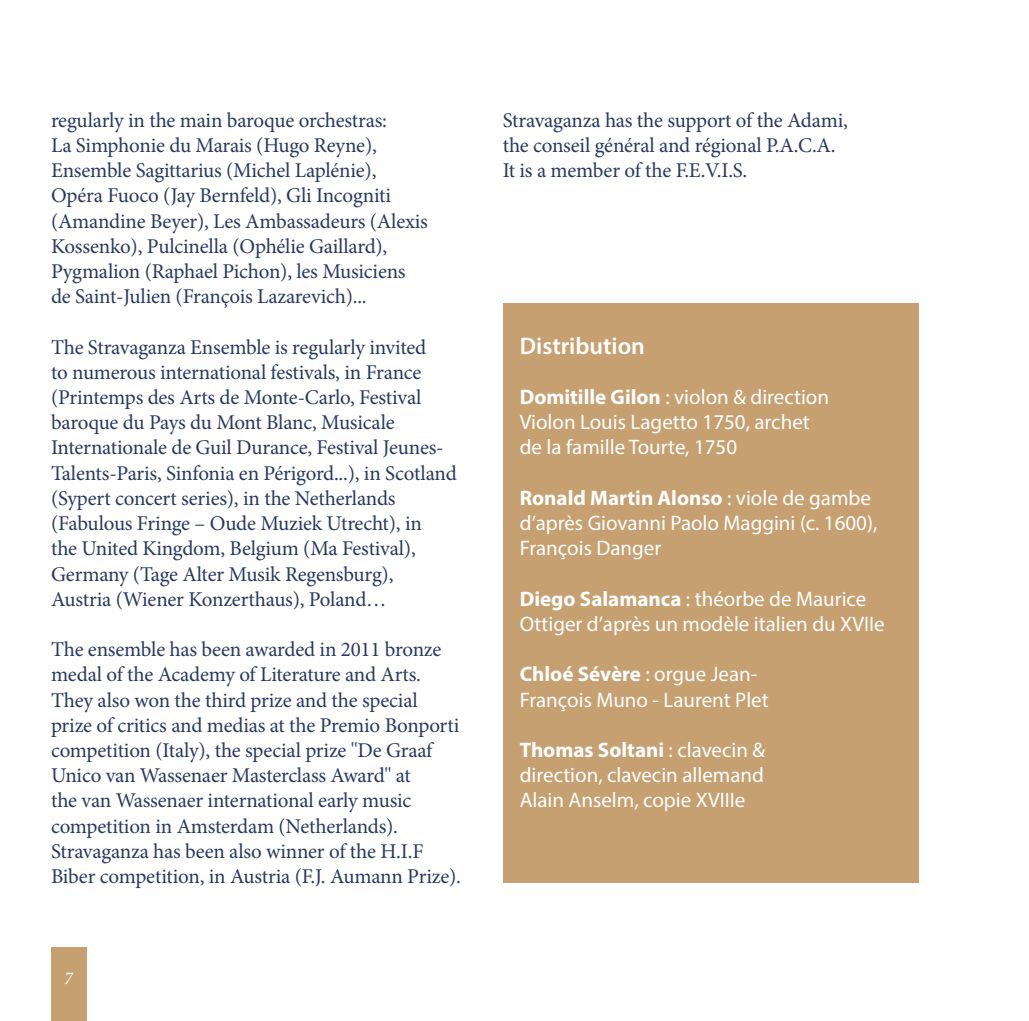
<style>
.page{position:relative;width:1029px;height:1021px;background:#fff}
.page>*{position:absolute;margin:0;border:0;box-sizing:border-box;transform-origin:0 0}
.Grille_de_base_-_Let{font:600 24px "Myriad Pro";color:#fff}
.Grille_de_base_-_Ali{font:21px/25.2px "Minion Pro";letter-spacing:-.01em;color:#2a3860}
.Grille_de_base_-_Let-2{font:21px/25.2px "Myriad Pro";color:#fff}
.t1{font:italic 18px "Minion Pro";color:#fff}
.s1{font-weight:700}
</style>
<div class="page">
<div style="left:51px;top:947px;width:35px;height:73px;background:#c6a071"></div>
<div style="left:503px;top:303px;width:415px;height:580px;background:#c6a071"></div>
<p class="Grille_de_base_-_Ali" style="left:51px;top:107px;width:378px">regularly in the main baroque orchestras:<br>La Simphonie du Marais (Hugo Reyne), Ensemble Sagittarius (Michel Laplénie), Opéra Fuoco (Jay Bernfeld), Gli Incogniti (Amandine Beyer), Les Ambassadeurs (Alexis Kossenko), Pulcinella (Ophélie Gaillard), Pygmalion (Raphael Pichon), les Musiciens de Saint-Julien (François Lazarevich)...</p>
<p class="Grille_de_base_-_Ali" style="left:51px;top:334px;width:407px">The Stravaganza Ensemble is regularly invited<br>to numerous international festivals, in France (Printemps des Arts de Monte-Carlo, Festival baroque du Pays du Mont Blanc, Musicale Internationale de Guil Durance, Festival Jeunes-Talents-Paris, Sinfonia en Périgord...), in Scotland (Sypert concert series), in the Netherlands (Fabulous Fringe – Oude Muziek Utrecht), in<br>the United Kingdom, Belgium (Ma Festival), Germany (Tage Alter Musik Regensburg), Austria (Wiener Konzerthaus), Poland…</p>
<p class="Grille_de_base_-_Ali" style="left:51px;top:637px;width:411px">The ensemble has been awarded in 2011 bronze medal of the Academy of Literature and Arts.<br>They also won the third prize and the special prize of critics and medias at the Premio Bonporti competition (Italy), the special prize ''De Graaf Unico van Wassenaer Masterclass Award'' at<br>the van Wassenaer international early music competition in Amsterdam (Netherlands).<br>Stravaganza has been also winner of the H.I.F Biber competition, in Austria (F.J. Aumann Prize).</p>
<p class="t1" style="left:64px;top:965px;width:10px">7</p>
<p class="Grille_de_base_-_Ali" style="left:503px;top:107px;width:347px">Stravaganza has the support of the Adami, the conseil général and régional P.A.C.A.<br>It is a member of the F.E.V.I.S.</p>
<p class="Grille_de_base_-_Let" style="left:520px;top:330px;width:127px">Distribution</p>
<p class="Grille_de_base_-_Let-2" style="left:520px;top:384px;width:311px"><span class="s1">Domitille Gilon</span> : violon &amp; direction<br>Violon Louis Lagetto 1750, archet de la famille Tourte, 1750</p>
<p class="Grille_de_base_-_Let-2" style="left:520px;top:485px;width:359px"><span class="s1">Ronald Martin Alonso</span> : viole de gambe d’après Giovanni Paolo Maggini (c. 1600),<br>François Danger</p>
<p class="Grille_de_base_-_Let-2" style="left:520px;top:585px;width:366px"><span class="s1">Diego Salamanca</span> : théorbe de Maurice<br>Ottiger d’après un modèle italien du XVIIe</p>
<p class="Grille_de_base_-_Let-2" style="left:520px;top:661px;width:251px"><span class="s1">Chloé Sévère</span> : orgue Jean-<br>François Muno - Laurent Plet</p>
<p class="Grille_de_base_-_Let-2" style="left:520px;top:737px;width:247px;text-align:justify"><span class="s1">Thomas Soltani</span> : clavecin &amp; direction, clavecin allemand Alain Anselm, copie XVIIIe</p>
</div>
